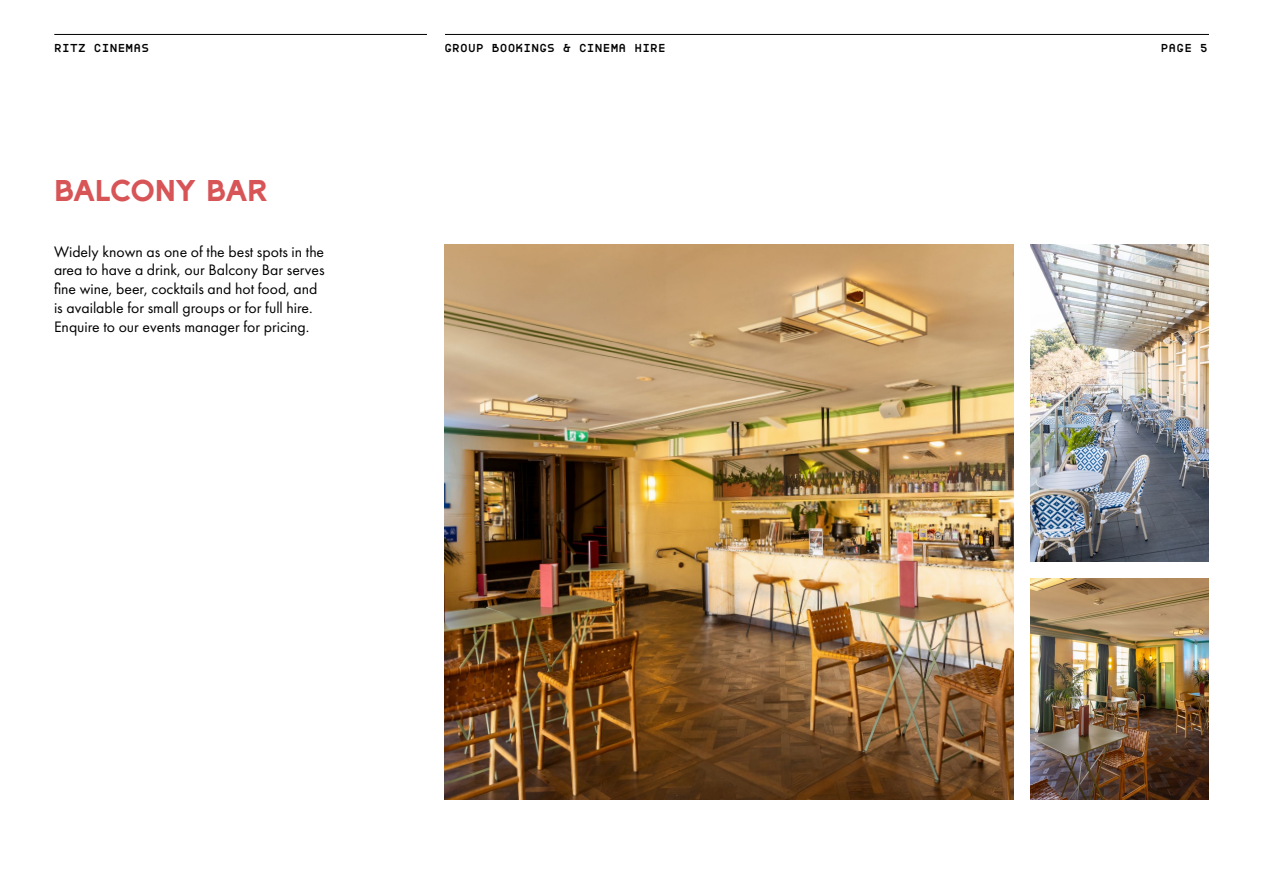
<style>
.page{position:relative;width:1263px;height:893px;background:#fff}
.page>*{position:absolute;margin:0;border:0;box-sizing:border-box;transform-origin:0 0}
.t1{font:30px "RITZURA";letter-spacing:-.025em;color:#d75457}
.t2{font:15.75px/18.9px "Futura PT";color:#000}
.t3{font:700 12px "Boulder Mono";letter-spacing:.02em;color:#000}
</style>
<div class="page">
<hr style="left:54px;top:34px;width:1155px;height:1px;background:#000">
<div style="left:427px;top:27px;width:18px;height:29px;background:#fff"></div>
<img style="left:445px;top:244px;width:569px;height:555px">
<img style="left:1031px;top:244px;width:178px;height:317px">
<img style="left:1031px;top:579px;width:178px;height:220px">
<p class="t3" style="left:54px;top:40px;width:96px">RITZ CINEMAS</p>
<p class="t3" style="left:444px;top:40px;width:223px">GROUP BOOKINGS &amp; CINEMA HIRE</p>
<p class="t3" style="left:1161px;top:40px;width:49px">PAGE 5</p>
<h1 class="t1" style="left:54px;top:172px;width:216px">BALCONY BAR</h1>
<p class="t2" style="left:54px;top:242px;width:272px">Widely known as one of the best spots in the area to have a drink, our Balcony Bar serves fine wine, beer, cocktails and hot food, and is available for small groups or for full hire.<br>Enquire to our events manager for pricing.</p>
</div>
